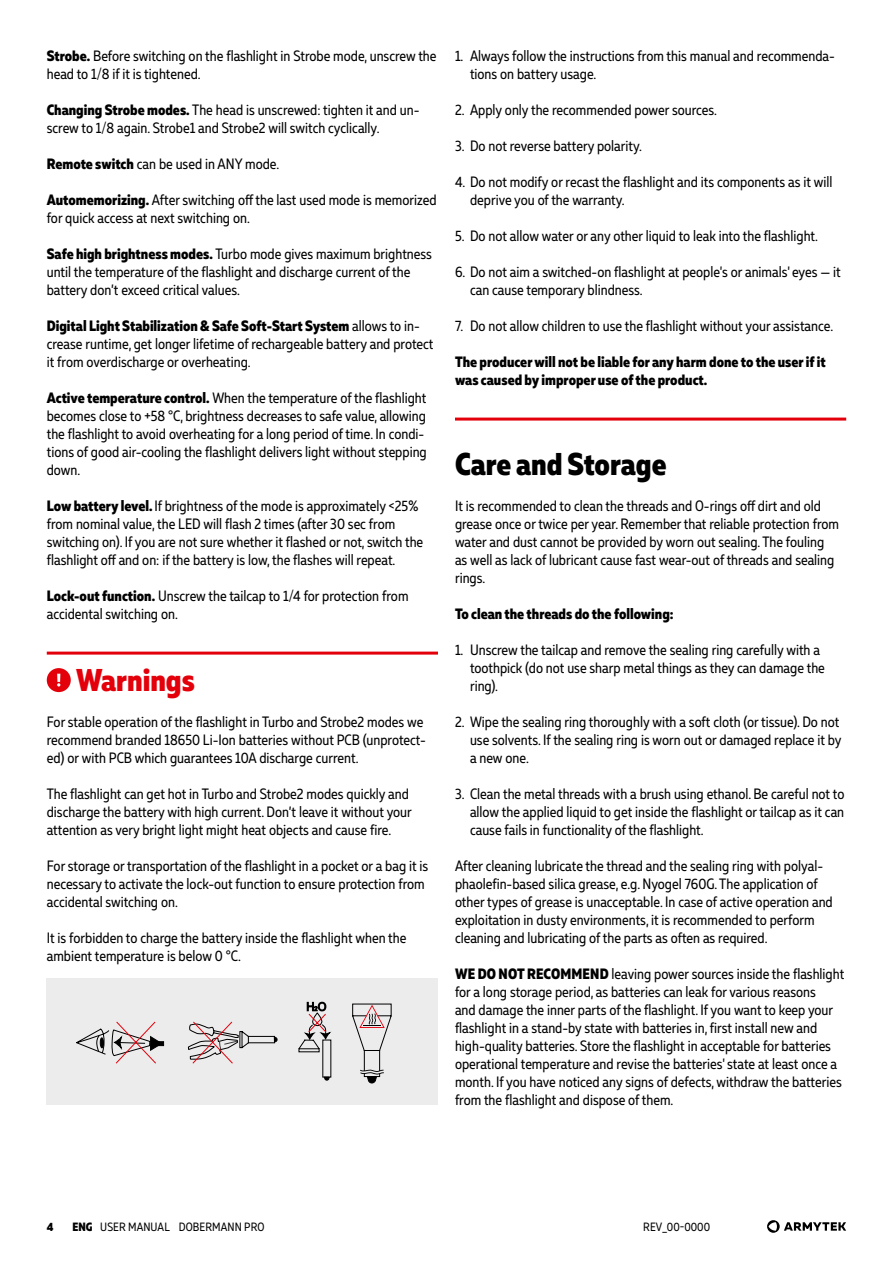
<style>
.page{position:relative;width:893px;height:1263px;background:#fff}
.page>*{position:absolute;margin:0;border:0;box-sizing:border-box;transform-origin:0 0}
.t1{font:800 31.5px "Muller Narrow";color:#000}
.t2{font:800 31.5px "Muller Narrow";color:#e3000b}
.t3{font:15px/18px "Muller Narrow";color:#000}
.t4{font:800 15px/18px "Muller Narrow";color:#000}
.t5{font:12px "Muller Narrow";letter-spacing:.01em;color:#000}
.t6{font:800 12px "Muller Narrow";color:#000}
.s1{font-weight:800}
</style>
<div class="page">
<svg style="left:767px;top:1220px;width:13px;height:13px"></svg>
<svg style="left:769px;top:1222px;width:8px;height:9px"></svg>
<svg style="left:784px;top:1222px;width:62px;height:9px"></svg>
<hr style="left:47px;top:652px;width:391px;height:3px;background:#e3000b">
<div style="left:47px;top:668px;width:24px;height:24px;background:#e3000b;border-radius:50%"></div>
<svg style="left:57px;top:674px;width:3px;height:12px"></svg>
<div style="left:47px;top:979px;width:391px;height:126px;background:#ececec"></div>
<svg style="left:76px;top:1021px;width:88px;height:43px"></svg>
<svg style="left:188px;top:1021px;width:89px;height:43px"></svg>
<svg style="left:298px;top:1002px;width:34px;height:78px"></svg>
<svg style="left:352px;top:1003px;width:40px;height:80px"></svg>
<hr style="left:455px;top:418px;width:391px;height:3px;background:#e3000b">
<p class="t3" style="left:47px;top:46px;width:391px"><span class="s1">Strobe.</span> Before switching on the flashlight in Strobe mode, unscrew the head to 1/8 if it is tightened.</p>
<p class="t3" style="left:47px;top:100px;width:374px"><span class="s1">Changing Strobe modes.</span> The head is unscrewed: tighten it and un&shy;screw to 1/8 again. Strobe1 and Strobe2 will switch cyclically.</p>
<p class="t3" style="left:47px;top:154px;width:234px"><span class="s1">Remote switch</span> can be used in ANY mode.</p>
<p class="t3" style="left:47px;top:190px;width:391px"><span class="s1">Automemorizing.</span> After switching off the last used mode is memorized for quick access at next switching on.</p>
<p class="t3" style="left:47px;top:244px;width:387px"><span class="s1">Safe high brightness modes.</span> Turbo mode gives maximum brightness until the temperature of the flashlight and discharge current of the battery don’t exceed critical values.</p>
<p class="t3" style="left:47px;top:316px;width:388px"><span class="s1">Digital Light Stabilization &amp; Safe Soft-Start System</span> allows to in&shy;crease runtime, get longer lifetime of rechargeable battery and protect it from overdischarge or overheating.</p>
<p class="t3" style="left:47px;top:388px;width:382px"><span class="s1">Active temperature control.</span> When the temperature of the flashlight becomes close to +58 °С, brightness decreases to safe value, allowing the flashlight to avoid overheating for a long period of time. In condi&shy;tions of good air-cooling the flashlight delivers light without stepping down.</p>
<p class="t3" style="left:47px;top:496px;width:378px"><span class="s1">Low battery level.</span> If brightness of the mode is approximately &lt;25% from nominal value, the LED will flash 2 times (after 30 sec from switching on). If you are not sure whether it flashed or not, switch the flashlight off and on: if the battery is low, the flashes will repeat.</p>
<p class="t3" style="left:47px;top:586px;width:363px"><span class="s1">Lock-out function.</span> Unscrew the tailcap to 1/4 for protection from accidental switching on.</p>
<h1 class="t2" style="left:76px;top:659px;width:120px">Warnings</h1>
<p class="t3" style="left:47px;top:712px;width:381px">For stable operation of the flashlight in Turbo and Strobe2 modes we recommend branded 18650 Li-Ion batteries without PCB (unprotect&shy;ed) or with PCB which guarantees 10A discharge current.</p>
<p class="t3" style="left:47px;top:784px;width:367px">The flashlight can get hot in Turbo and Strobe2 modes quickly and discharge the battery with high current. Don’t leave it without your attention as very bright light might heat objects and cause fire.</p>
<p class="t3" style="left:47px;top:856px;width:383px">For storage or transportation of the flashlight in a pocket or a bag it is necessary to activate the lock-out function to ensure protection from accidental switching on.</p>
<p class="t3" style="left:47px;top:928px;width:361px">It is forbidden to charge the battery inside the flashlight when the ambient temperature is below 0 °C.</p>
<p class="t3" style="left:470px;top:46px;width:366px;text-indent:-15px">1. Always follow the instructions from this manual and recommenda&shy;tions on battery usage.</p>
<p class="t3" style="left:455px;top:100px;width:264px">2. Apply only the recommended power sources.</p>
<p class="t3" style="left:455px;top:136px;width:189px">3. Do not reverse battery polarity.</p>
<p class="t3" style="left:470px;top:172px;width:364px;text-indent:-15px">4. Do not modify or recast the flashlight and its components as it will deprive you of the warranty.</p>
<p class="t3" style="left:455px;top:226px;width:365px">5. Do not allow water or any other liquid to leak into the flashlight.</p>
<p class="t3" style="left:470px;top:262px;width:372px;text-indent:-15px">6. Do not aim a switched-on flashlight at people's or animals' eyes — it can cause temporary blindness.</p>
<p class="t3" style="left:455px;top:316px;width:380px">7. Do not allow children to use the flashlight without your assistance.</p>
<p class="t4" style="left:455px;top:352px;width:372px">The producer will not be liable for any harm done to the user if it was caused by improper use of the product.</p>
<h1 class="t1" style="left:455px;top:443px;width:213px">Care and Storage</h1>
<p class="t3" style="left:455px;top:496px;width:386px">It is recommended to clean the threads and O-rings off dirt and old grease once or twice per year. Remember that reliable protection from water and dust cannot be provided by worn out sealing. The fouling as well as lack of lubricant cause fast wear-out of threads and sealing rings.</p>
<p class="t4" style="left:455px;top:604px;width:220px">To clean the threads do the following:</p>
<p class="t3" style="left:470px;top:640px;width:356px;text-indent:-15px">1. Unscrew the tailcap and remove the sealing ring carefully with a toothpick (do not use sharp metal things as they can damage the ring).</p>
<p class="t3" style="left:470px;top:712px;width:373px;text-indent:-15px">2. Wipe the sealing ring thoroughly with a soft cloth (or tissue). Do not use solvents. If the sealing ring is worn out or damaged replace it by a new one.</p>
<p class="t3" style="left:470px;top:784px;width:376px;text-align:justify;text-indent:-15px">3. Clean the metal threads with a brush using ethanol. Be careful not to allow the applied liquid to get inside the flashlight or tailcap as it can cause fails in functionality of the flashlight.</p>
<p class="t3" style="left:455px;top:856px;width:379px">After cleaning lubricate the thread and the sealing ring with polyal&shy;phaolefin-based silica grease, e.g. Nyogel 760G. The application of other types of grease is unacceptable. In case of active operation and exploitation in dusty environments, it is recommended to perform cleaning and lubricating of the parts as often as required.</p>
<p class="t3" style="left:455px;top:964px;width:391px"><span class="s1">WE DO NOT RECOMMEND</span> leaving power sources inside the flashlight for a long storage period, as batteries can leak for various reasons<br>and damage the inner parts of the flashlight. If you want to keep your flashlight in a stand-by state with batteries in, first install new and high-quality batteries. Store the flashlight in acceptable for batteries operational temperature and revise the batteries' state at least once a month. If you have noticed any signs of defects, withdraw the batteries from the flashlight and dispose of them.</p>
<p class="t6" style="left:47px;top:1219px;width:8px">4</p>
<p class="t5" style="left:72px;top:1219px;width:194px"><span class="s1">ENG</span> USER MANUAL DOBERMANN PRO</p>
<p class="t5" style="left:643px;top:1219px;width:68px">REV_00-0000</p>
</div>
